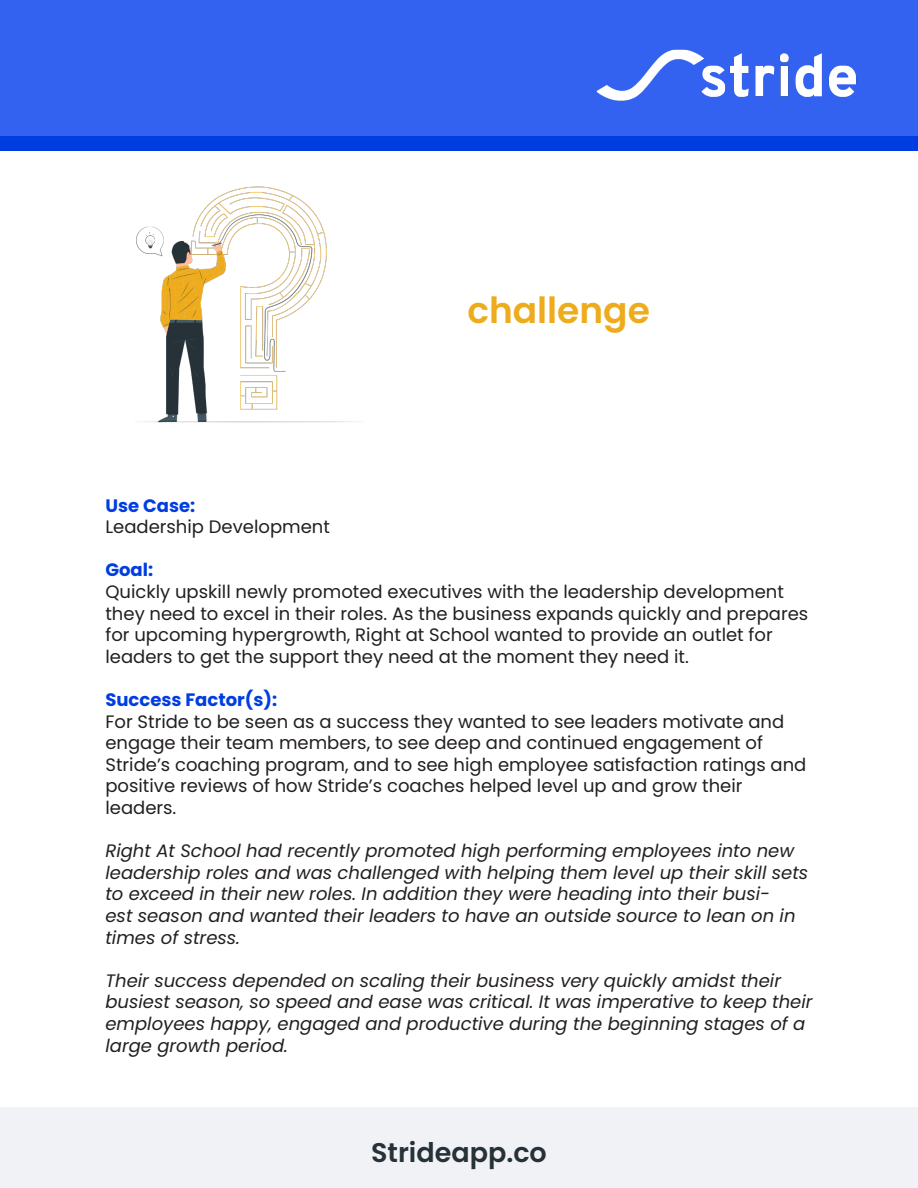
<style>
.page{position:relative;width:918px;height:1188px;background:#fff}
.page>*{position:absolute;margin:0;border:0;box-sizing:border-box;transform-origin:0 0}
.t1{font:600 36px "Poppins";color:#eeab1c}
.t2{font:600 27px "Poppins";color:#263238}
.t3{font:18px/21.6px "Poppins";color:#231f20}
.t4{font:italic 18px/21.6px "Poppins";color:#231f20}
.t5{font:700 18px "Poppins";color:#003de1}
</style>
<div class="page">
<div style="left:0;top:0;width:918px;height:144px;background:#3362f1"></div>
<div style="left:0;top:136px;width:918px;height:15px;background:#003de1"></div>
<img style="left:596px;top:49px;width:261px;height:52px">
<img style="left:136px;top:186px;width:220px;height:237px">
<div style="left:0;top:1107px;width:918px;height:81px;background:#f1f2f6"></div>
<p class="t1" style="left:467px;top:289px;width:184px">challenge</p>
<p class="t5" style="left:105px;top:495px;width:91px">Use Case:</p>
<p class="t3" style="left:105px;top:516px;width:226px">Leadership Development</p>
<p class="t5" style="left:105px;top:560px;width:49px">Goal:</p>
<p class="t3" style="left:105px;top:581px;width:704px">Quickly upskill newly promoted executives with the leadership development they need to excel in their roles. As the business expands quickly and prepares for upcoming hypergrowth, Right at School wanted to provide an outlet for leaders to get the support they need at the moment they need it.</p>
<p class="t5" style="left:105px;top:689px;width:173px">Success Factor(s):</p>
<p class="t3" style="left:105px;top:710px;width:703px">For Stride to be seen as a success they wanted to see leaders motivate and engage their team members, to see deep and continued engagement of Stride’s coaching program, and to see high employee satisfaction ratings and positive reviews of how Stride’s coaches helped level up and grow their</p>
<p class="t3" style="left:105px;top:797px;width:72px">leaders.</p>
<p class="t4" style="left:105px;top:840px;width:704px">Right At School had recently promoted high performing employees into new leadership roles and was challenged with helping them level up their skill sets to exceed in their new roles. In addition they were heading into their busi-<br>est season and wanted their leaders to have an outside source to lean on in times of stress.</p>
<p class="t4" style="left:105px;top:970px;width:709px">Their success depended on scaling their business very quickly amidst their busiest season, so speed and ease was critical. It was imperative to keep their employees happy, engaged and productive during the beginning stages of a large growth period.</p>
<p class="t2" style="left:371px;top:1137px;width:177px">Strideapp.co</p>
</div>
